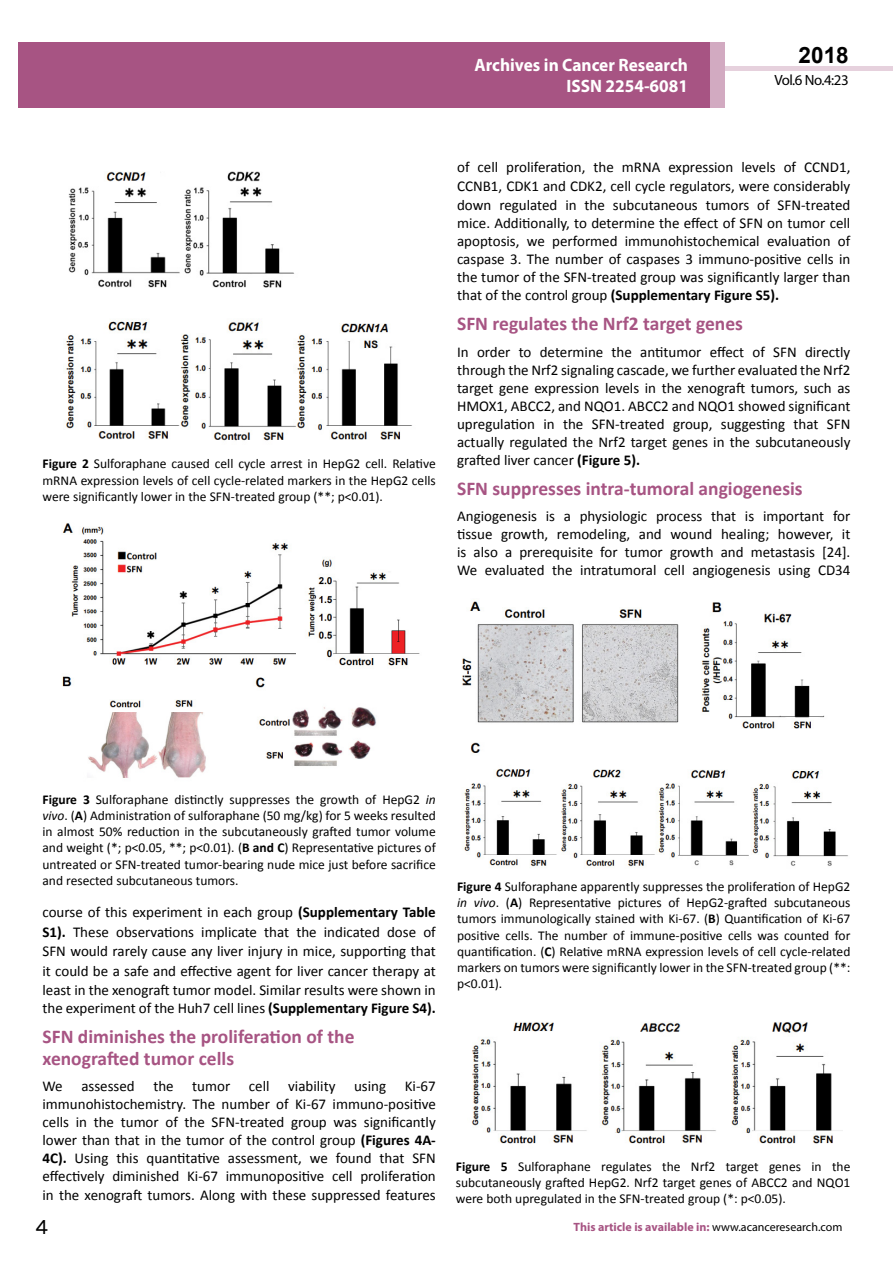
<style>
.page{position:relative;width:893px;height:1263px;background:#fff}
.page>*{position:absolute;margin:0;border:0;box-sizing:border-box;transform-origin:0 0}
.t1{font:25.5px "Tunga";color:#000}
.t2{font:700 22.5px "Arial";color:#000}
.t3{font:700 19.5px/21.5px "Calibri";color:#a75483}
.t4{font:700 18px/21.6px "Myriad Pro";color:#fff;text-align:right;scale:.96 1}
.t5{font:15px/18px "Calibri";color:#000;text-align:justify}
.t6{font:14.85px "Myriad Pro";letter-spacing:-.03em;color:#000}
.t7{font:13.5px/16.2px "Calibri";color:#000;text-align:justify}
.t8{font:700 12px "Myriad Pro";color:#a75483}
.s1{font-weight:700}
.s2{font-style:italic}
.s3{font-weight:400;color:#000}
</style>
<div class="page">
<div style="left:722px;top:66px;width:171px;height:5px;background:#e6d1dd"></div>
<div style="left:710px;top:42px;width:15px;height:66px;background:#d2aac1"></div>
<div style="left:19px;top:42px;width:691px;height:66px;background:#a75483"></div>
<img style="left:66px;top:171px;width:346px;height:270px">
<img style="left:62px;top:523px;width:358px;height:255px">
<img style="left:462px;top:601px;width:386px;height:266px">
<img style="left:471px;top:1022px;width:371px;height:122px">
<p class="t4" style="left:475px;top:53px;width:224px">Archives in Cancer Research<br>ISSN 2254-6081</p>
<h2 class="t2" style="left:799px;top:40px;width:52px">2018</h2>
<p class="t6" style="left:774px;top:71px;width:76px">Vol.6 No.4:23</p>
<p class="t7" style="left:43px;top:456px;width:395px"><span class="s1">Figure 2</span> Sulforaphane caused cell cycle arrest in HepG2 cell. Relative mRNA expression levels of cell cycle-related markers in the HepG2 cells were significantly lower in the SFN-treated group (**; p&lt;0.01).</p>
<p class="t5" style="left:457px;top:158px;width:395px">of cell proliferation, the mRNA expression levels of CCND1, CCNB1, CDK1 and CDK2, cell cycle regulators, were considerably down regulated in the subcutaneous tumors of SFN-treated mice. Additionally, to determine the effect of SFN on tumor cell apoptosis, we performed immunohistochemical evaluation of caspase 3. The number of caspases 3 immuno-positive cells in the tumor of the SFN-treated group was significantly larger than that of the control group <span class="s1">(Supplementary Figure S5).</span></p>
<h3 class="t3" style="left:457px;top:313px;width:287px">SFN regulates the Nrf2 target genes</h3>
<p class="t5" style="left:457px;top:343px;width:395px">In order to determine the antitumor effect of SFN directly through the Nrf2 signaling cascade, we further evaluated the Nrf2 target gene expression levels in the xenograft tumors, such as HMOX1, ABCC2, and NQO1. ABCC2 and NQO1 showed significant upregulation in the SFN-treated group, suggesting that SFN actually regulated the Nrf2 target genes in the subcutaneously grafted liver cancer <span class="s1">(Figure 5).</span></p>
<h3 class="t3" style="left:457px;top:477px;width:347px">SFN suppresses intra-tumoral angiogenesis</h3>
<p class="t5" style="left:457px;top:507px;width:395px">Angiogenesis is a physiologic process that is important for tissue growth, remodeling, and wound healing; however, it is also a prerequisite for tumor growth and metastasis [24].<br>We evaluated the intratumoral cell angiogenesis using CD34</p>
<p class="t7" style="left:43px;top:791px;width:395px"><span class="s1">Figure 3</span> Sulforaphane distinctly suppresses the growth of HepG2 <span class="s2">in vivo</span>. (<span class="s1">A</span>) Administration of sulforaphane (50 mg/kg) for 5 weeks resulted in almost 50% reduction in the subcutaneously grafted tumor volume and weight (*; p&lt;0.05, **; p&lt;0.01). (<span class="s1">B and C</span>) Representative pictures of untreated or SFN-treated tumor-bearing nude mice just before sacrifice and resected subcutaneous tumors.</p>
<p class="t5" style="left:43px;top:902px;width:395px;line-height:19.5px">course of this experiment in each group <span class="s1">(Supplementary Table S1).</span> These observations implicate that the indicated dose of SFN would rarely cause any liver injury in mice, supporting that it could be a safe and effective agent for liver cancer therapy at least in the xenograft tumor model. Similar results were shown in</p>
<p class="t5" style="left:43px;top:999px;width:395px">the experiment of the Huh7 cell lines <span class="s1">(Supplementary Figure S4).</span></p>
<h3 class="t3" style="left:43px;top:1026px;width:313px">SFN diminishes the proliferation of the xenografted tumor cells</h3>
<p class="t5" style="left:43px;top:1077px;width:395px">We assessed the tumor cell viability using Ki-67 immunohistochemistry. The number of Ki-67 immuno-positive cells in the tumor of the SFN-treated group was significantly lower than that in the tumor of the control group <span class="s1">(Figures 4A-4C).</span> Using this quantitative assessment, we found that SFN effectively diminished Ki-67 immunopositive cell proliferation in the xenograft tumors. Along with these suppressed features</p>
<p class="t7" style="left:457px;top:878px;width:395px"><span class="s1">Figure 4</span> Sulforaphane apparently suppresses the proliferation of HepG2 <span class="s2">in vivo</span>. (<span class="s1">A</span>) Representative pictures of HepG2-grafted subcutaneous tumors immunologically stained with Ki-67. (<span class="s1">B</span>) Quantification of Ki-67 positive cells. The number of immune-positive cells was counted for quantification. (<span class="s1">C</span>) Relative mRNA expression levels of cell cycle-related markers on tumors were significantly lower in the SFN-treated group (**: p&lt;0.01).</p>
<p class="t7" style="left:456px;top:1158px;width:396px"><span class="s1">Figure 5</span> Sulforaphane regulates the Nrf2 target genes in the subcutaneously grafted HepG2. Nrf2 target genes of ABCC2 and NQO1 were both upregulated in the SFN-treated group (*: p&lt;0.05).</p>
<h1 class="t1" style="left:35px;top:1210px;width:15px">4</h1>
<p class="t8" style="left:574px;top:1219px;width:270px">This article is available in: <span class="s3">www.acanceresearch.com</span></p>
</div>
